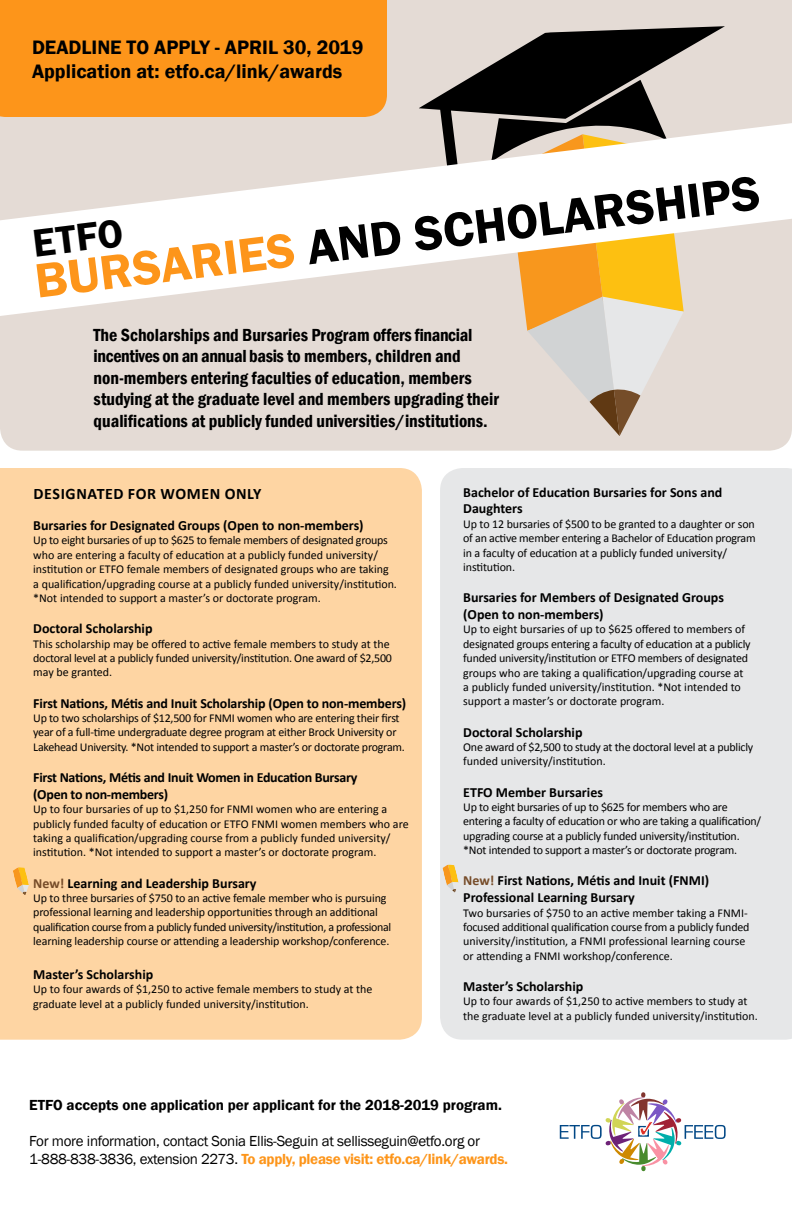
<style>
.page{position:relative;width:792px;height:1224px;background:#fff}
.page>*{position:absolute;margin:0;border:0;box-sizing:border-box;transform-origin:0 0}
.t1{font:600 50px "Franklin Gothic";color:#000}
.t2{font:600 40px "Franklin Gothic";color:#000}
.t3{font:600 20px/24px "Franklin Gothic";color:#000}
.t4{font:600 condensed 18px/21.6px "Franklin Gothic";color:#000}
.t5{font:700 16px "Calibri";letter-spacing:.04em;color:#000}
.t6{font:15px/18px "Franklin Gothic";letter-spacing:-.02em;color:#000}
.t7{font:600 15px "Franklin Gothic";color:#000}
.t8{font:700 14px/16.8px "Calibri";color:#000}
.t9{font:700 14px/16.8px "Calibri";letter-spacing:-.02em;color:#000}
.t10{font:12px/14.4px "Calibri";letter-spacing:-.01em;color:#000}
.s1{color:#fd951a}
.s2{color:#764c29}
.s3{font-weight:600;color:#fd951a}
</style>
<div class="page">
<div style="left:0;top:0;width:792px;height:451px;background:#e4dbd5"></div>
<div style="left:0;top:0;width:387px;height:117px;background:#fd951a"></div>
<div style="left:0;top:468px;width:422px;height:572px;background:#fed5a3"></div>
<div style="left:440px;top:468px;width:352px;height:572px;background:#e6e7e8"></div>
<svg style="left:560px;top:1092px;width:166px;height:79px"></svg>
<svg style="left:491px;top:316px;width:193px;height:120px;background:#dad2cb"></svg>
<svg style="left:419px;top:26px;width:306px;height:97px;background:#66625f"></svg>
<svg style="left:0;top:123px;width:792px;height:193px"></svg>
<svg style="left:13px;top:867px;width:16px;height:28px"></svg>
<svg style="left:443px;top:865px;width:16px;height:28px"></svg>
<h3 class="t3" style="left:32px;top:35px;width:333px">DEADLINE TO APPLY - APRIL 30, 2019<br>Application at: etfo.ca/link/awards</h3>
<h1 class="t1" style="left:31px;top:251px;width:732px;rotate:-7deg"><span class="s1">BURSARIES</span> AND SCHOLARSHIPS</h1>
<h2 class="t2" style="left:30px;top:219px;width:92px;rotate:-7deg">ETFO</h2>
<p class="t4" style="left:94px;top:324px;width:407px">The Scholarships and Bursaries Program offers financial incentives on an annual basis to members, children and non-members entering faculties of education, members studying at the graduate level and members upgrading their qualifications at publicly funded universities/institutions.</p>
<h3 class="t5" style="left:34px;top:483px;width:230px">DESIGNATED FOR WOMEN ONLY</h3>
<p class="t8" style="left:33px;top:517px;width:332px">Bursaries for Designated Groups (Open to non-members)</p>
<p class="t10" style="left:33px;top:533px;width:365px">Up to eight bursaries of up to $625 to female members of designated groups who are entering a faculty of education at a publicly funded university/ institution or ETFO female members of designated groups who are taking a qualification/upgrading course at a publicly funded university/institution. *Not intended to support a master’s or doctorate program.</p>
<p class="t8" style="left:33px;top:620px;width:121px">Doctoral Scholarship</p>
<p class="t10" style="left:33px;top:636px;width:360px">This scholarship may be offered to active female members to study at the doctoral level at a publicly funded university/institution. One award of $2,500 may be granted.</p>
<p class="t8" style="left:33px;top:695px;width:375px">First Nations, Métis and Inuit Scholarship (Open to non-members)</p>
<p class="t10" style="left:33px;top:711px;width:373px">Up to two scholarships of $12,500 for FNMI women who are entering their first year of a full-time undergraduate degree program at either Brock University or<br>Lakehead University. *Not intended to support a master’s or doctorate program.</p>
<p class="t9" style="left:33px;top:769px;width:326px">First Nations, Métis and Inuit Women in Education Bursary (Open to non-members)</p>
<p class="t10" style="left:33px;top:802px;width:377px">Up to four bursaries of up to $1,250 for FNMI women who are entering a publicly funded faculty of education or ETFO FNMI women members who are taking a qualification/upgrading course from a publicly funded university/ institution. *Not intended to support a master’s or doctorate program.</p>
<p class="t8" style="left:33px;top:875px;width:225px"><span class="s2">New!</span> Learning and Leadership Bursary</p>
<p class="t10" style="left:33px;top:891px;width:360px">Up to three bursaries of $750 to an active female member who is pursuing professional learning and leadership opportunities through an additional qualification course from a publicly funded university/institution, a professional learning leadership course or attending a leadership workshop/conference.</p>
<p class="t8" style="left:33px;top:966px;width:122px">Master’s Scholarship</p>
<p class="t10" style="left:33px;top:982px;width:341px">Up to four awards of $1,250 to active female members to study at the graduate level at a publicly funded university/institution.</p>
<p class="t8" style="left:463px;top:483px;width:261px">Bachelor of Education Bursaries for Sons and<br>Daughters</p>
<p class="t10" style="left:463px;top:517px;width:294px">Up to 12 bursaries of $500 to be granted to a daughter or son of an active member entering a Bachelor of Education program in a faculty of education at a publicly funded university/ institution.</p>
<p class="t8" style="left:463px;top:589px;width:262px">Bursaries for Members of Designated Groups (Open to non-members)</p>
<p class="t10" style="left:463px;top:622px;width:289px">Up to eight bursaries of up to $625 offered to members of designated groups entering a faculty of education at a publicly funded university/institution or ETFO members of designated groups who are taking a qualification/upgrading course at a publicly funded university/institution. *Not intended to support a master’s or doctorate program.</p>
<p class="t8" style="left:463px;top:723px;width:121px">Doctoral Scholarship</p>
<p class="t10" style="left:463px;top:740px;width:292px">One award of $2,500 to study at the doctoral level at a publicly funded university/institution.</p>
<p class="t8" style="left:463px;top:783px;width:141px">ETFO Member Bursaries</p>
<p class="t10" style="left:463px;top:800px;width:299px">Up to eight bursaries of up to $625 for members who are entering a faculty of education or who are taking a qualification/ upgrading course at a publicly funded university/institution. *Not intended to support a master’s or doctorate program.</p>
<p class="t8" style="left:463px;top:872px;width:247px"><span class="s2">New!</span> First Nations, Métis and Inuit (FNMI)<br>Professional Learning Bursary</p>
<p class="t10" style="left:463px;top:905px;width:288px">Two bursaries of $750 to an active member taking a FNMI&shy;focused additional qualification course from a publicly funded university/institution, a FNMI professional learning course or attending a FNMI workshop/conference.</p>
<p class="t8" style="left:463px;top:978px;width:122px">Master’s Scholarship</p>
<p class="t10" style="left:463px;top:994px;width:296px">Up to four awards of $1,250 to active members to study at the graduate level at a publicly funded university/institution.</p>
<p class="t7" style="left:29px;top:1096px;width:474px">ETFO accepts one application per applicant for the 2018-2019 program.</p>
<p class="t6" style="left:29px;top:1132px;width:480px">For more information, contact Sonia Ellis-Seguin at sellisseguin@etfo.org or<br>1-888-838-3836, extension 2273. <span class="s3">To apply, please visit: etfo.ca/link/awards.</span></p>
</div>
